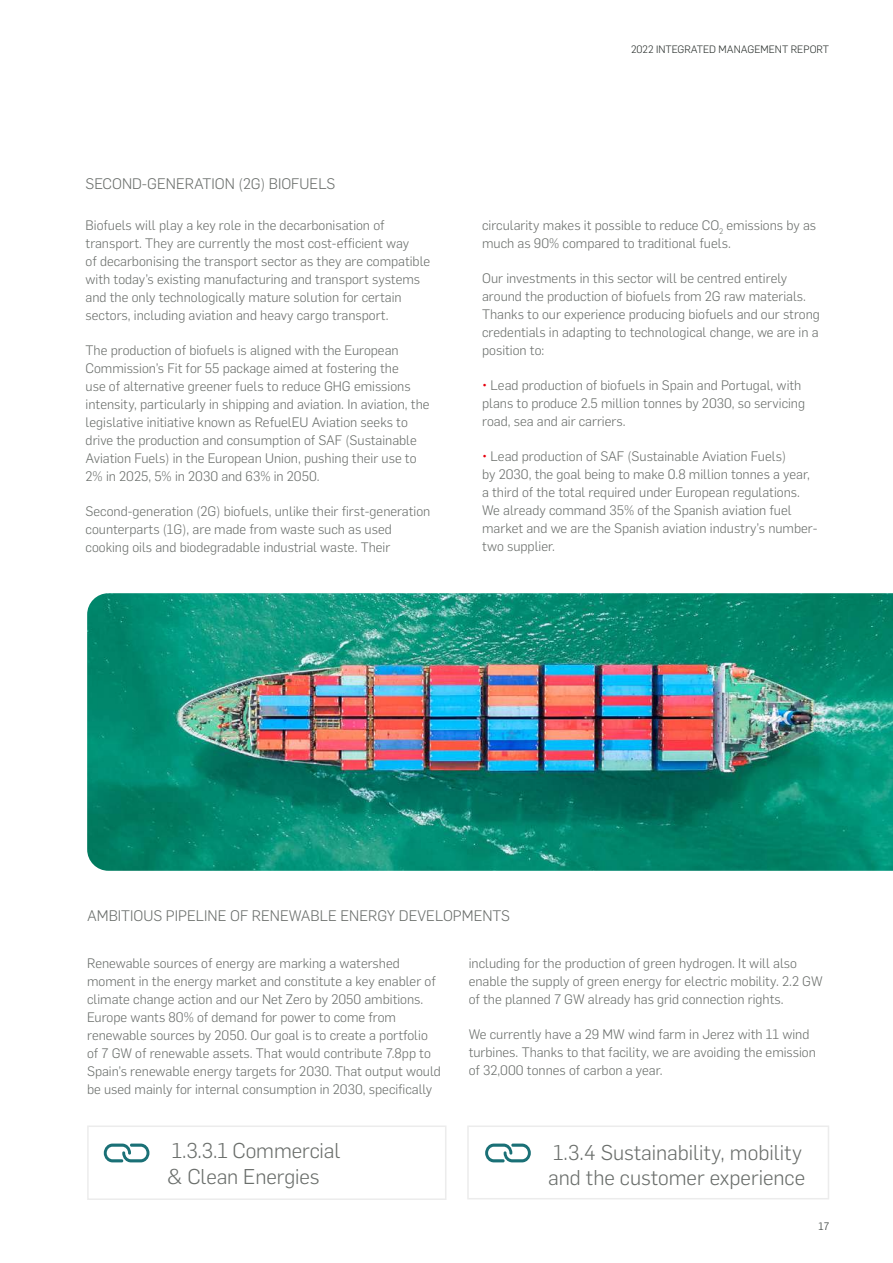
<style>
.page{position:relative;width:893px;height:1263px;background:#fff}
.page>*{position:absolute;margin:0;border:0;box-sizing:border-box;transform-origin:0 0}
.t1{font:300 21px/25.5px "Flama";color:#6a6e6b}
.t2{font:300 15px "Flama";color:#6a6e6b}
.t3{font:300 13.5px/18px "Flama";color:#6a6e6b}
.t4{font:300 10.5px "Flama";color:#292f2c}
.s1{color:#e7000e}
</style>
<div class="page">
<svg style="left:485px;top:1143px;width:46px;height:19px"></svg>
<div style="left:467px;top:1125px;width:362px;height:74px;border:2px solid #ececec"></div>
<img style="left:87px;top:593px;width:806px;height:278px">
<div style="left:87px;top:1125px;width:359px;height:75px;border:2px solid #ececec"></div>
<svg style="left:104px;top:1143px;width:45px;height:19px"></svg>
<p class="t2" style="left:86px;top:173px;width:251px">SECOND-GENERATION (2G) BIOFUELS</p>
<p class="t3" style="left:86px;top:215px;width:346px">Biofuels will play a key role in the decarbonisation of transport. They are currently the most cost-efficient way<br>of decarbonising the transport sector as they are compatible with today’s existing manufacturing and transport systems and the only technologically mature solution for certain sectors, including aviation and heavy cargo transport.</p>
<p class="t3" style="left:86px;top:340px;width:345px">The production of biofuels is aligned with the European Commission’s Fit for 55 package aimed at fostering the<br>use of alternative greener fuels to reduce GHG emissions intensity, particularly in shipping and aviation. In aviation, the legislative initiative known as RefuelEU Aviation seeks to drive the production and consumption of SAF (Sustainable Aviation Fuels) in the European Union, pushing their use to 2% in 2025, 5% in 2030 and 63% in 2050.</p>
<p class="t3" style="left:86px;top:501px;width:346px">Second-generation (2G) biofuels, unlike their first-generation counterparts (1G), are made from waste such as used cooking oils and biodegradable industrial waste. Their</p>
<p class="t4" style="left:631px;top:42px;width:200px">2022 INTEGRATED MANAGEMENT REPORT</p>
<p class="t3" style="left:482px;top:215px;width:335px">circularity makes it possible to reduce CO<sub>2</sub> emissions by as much as 90% compared to traditional fuels.</p>
<p class="t3" style="left:482px;top:268px;width:339px">Our investments in this sector will be centred entirely around the production of biofuels from 2G raw materials.<br>Thanks to our experience producing biofuels and our strong credentials in adapting to technological change, we are in a position to:</p>
<p class="t3" style="left:482px;top:375px;width:324px"><span class="s1">•</span> Lead production of biofuels in Spain and Portugal, with plans to produce 2.5 million tonnes by 2030, so servicing road, sea and air carriers.</p>
<p class="t3" style="left:482px;top:446px;width:337px"><span class="s1">•</span> Lead production of SAF (Sustainable Aviation Fuels)<br>by 2030, the goal being to make 0.8 million tonnes a year, a third of the total required under European regulations.<br>We already command 35% of the Spanish aviation fuel market and we are the Spanish aviation industry’s number&shy;two supplier.</p>
<p class="t2" style="left:87px;top:906px;width:424px">AMBITIOUS PIPELINE OF RENEWABLE ENERGY DEVELOPMENTS</p>
<p class="t3" style="left:87px;top:953px;width:355px">Renewable sources of energy are marking a watershed moment in the energy market and constitute a key enabler of climate change action and our Net Zero by 2050 ambitions.<br>Europe wants 80% of demand for power to come from renewable sources by 2050. Our goal is to create a portfolio of 7 GW of renewable assets. That would contribute 7.8pp to Spain’s renewable energy targets for 2030. That output would be used mainly for internal consumption in 2030, specifically</p>
<p class="t3" style="left:469px;top:953px;width:355px">including for the production of green hydrogen. It will also enable the supply of green energy for electric mobility. 2.2 GW of the planned 7 GW already has grid connection rights.</p>
<p class="t3" style="left:469px;top:1024px;width:349px">We currently have a 29 MW wind farm in Jerez with 11 wind turbines. Thanks to that facility, we are avoiding the emission of 32,000 tonnes of carbon a year.</p>
<h1 class="t1" style="left:167px;top:1137px;width:175px">1.3.3.1 Commercial &amp; Clean Energies</h1>
<h1 class="t1" style="left:548px;top:1138px;width:258px">1.3.4 Sustainability, mobility and the customer experience</h1>
<p class="t4" style="left:818px;top:1219px;width:12px">17</p>
</div>
